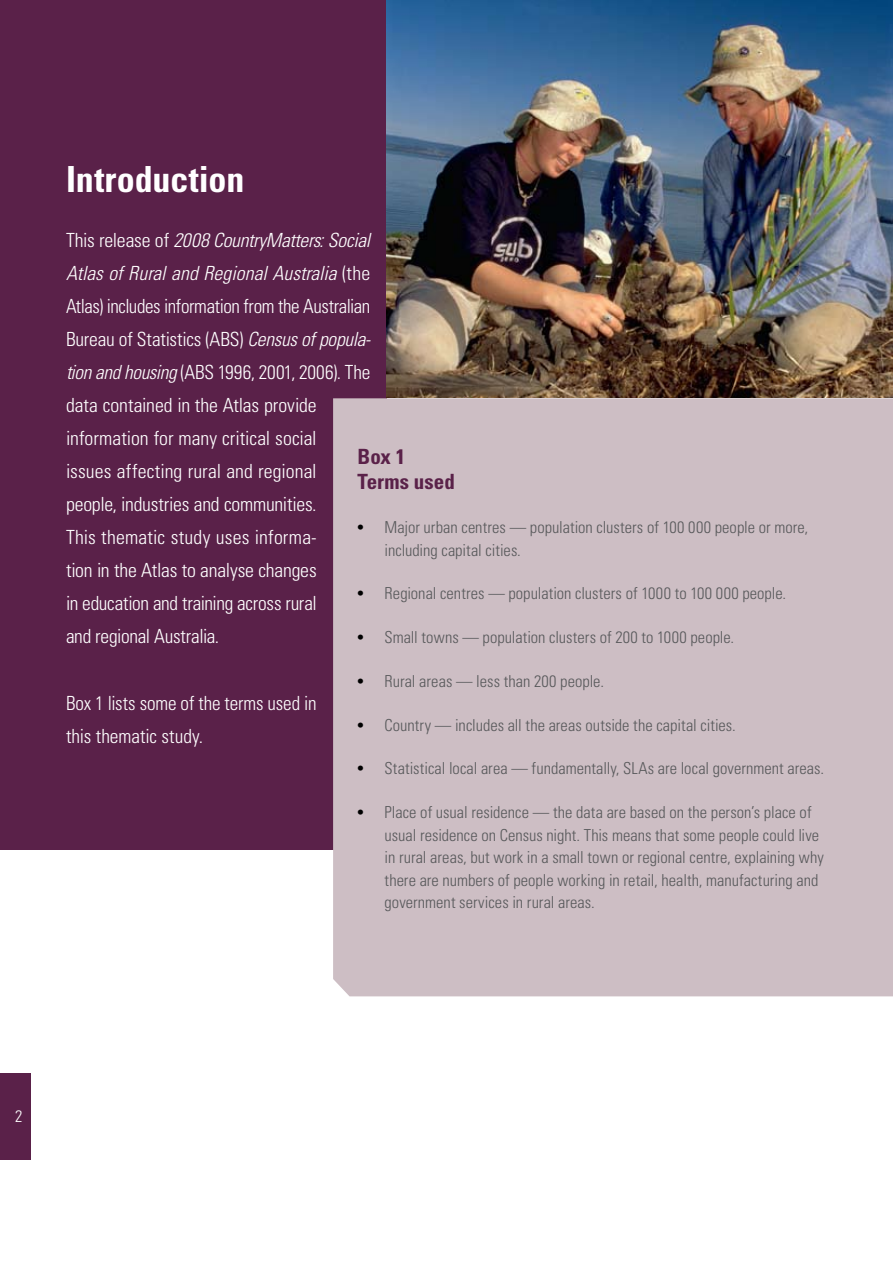
<style>
.page{position:relative;width:893px;height:1263px;background:#fff}
.page>*{position:absolute;margin:0;border:0;box-sizing:border-box;transform-origin:0 0}
.t1{font:700 condensed 36px "Univers";letter-spacing:-.005em;color:#fff}
.t2{font:700 condensed 21px/25.2px "Univers";color:#5a2149}
.t3{font:300 condensed 19.5px/33px "Univers";letter-spacing:-.01em;color:#fff}
.t4{font:300 condensed 16.5px/22.5px "Univers";color:#58595b}
.t5{font:300 condensed 16.5px "Univers";color:#fff}
.s1{font-style:italic}
.s2{font-family:"Times";font-weight:400;font-stretch:normal;font-size:18px;color:#000}
</style>
<div class="page">
<div style="left:0;top:0;width:387px;height:849px;background:#5a2149"></div>
<div style="left:333px;top:398px;width:560px;height:598px;background:#cdbec4"></div>
<div style="left:0;top:1073px;width:31px;height:86px;background:#5a2149"></div>
<img style="left:387px;top:0;width:506px;height:398px">
<h1 class="t1" style="left:66px;top:157px;width:180px">Introduction</h1>
<p class="t3" style="left:66px;top:223px;width:306px">This release of <span class="s1">2008 CountryMatters: Social Atlas of Rural and Regional Australia</span> (the Atlas) includes information from the Australian Bureau of Statistics (ABS) <span class="s1">Census of popula&shy;tion and housing</span> (ABS 1996, 2001, 2006). The data contained in the Atlas provide information for many critical social<br>issues affecting rural and regional people, industries and communities.<br>This thematic study uses informa-<br>tion in the Atlas to analyse changes<br>in education and training across rural<br>and regional Australia.</p>
<p class="t2" style="left:358px;top:444px;width:99px">Box 1<br>Terms used</p>
<p class="t4" style="left:385px;top:516px;width:425px;text-indent:-27px"><span class="s2">•</span> Major urban centres — population clusters of 100 000 people or more, including capital cities.</p>
<p class="t4" style="left:358px;top:582px;width:430px"><span class="s2">•</span> Regional centres — population clusters of 1000 to 100 000 people.</p>
<p class="t4" style="left:358px;top:626px;width:378px"><span class="s2">•</span> Small towns — population clusters of 200 to 1000 people.</p>
<p class="t4" style="left:358px;top:670px;width:248px"><span class="s2">•</span> Rural areas — less than 200 people.</p>
<p class="t4" style="left:358px;top:713px;width:380px"><span class="s2">•</span> Country — includes all the areas outside the capital cities.</p>
<p class="t4" style="left:358px;top:757px;width:468px"><span class="s2">•</span> Statistical local area — fundamentally, SLAs are local government areas.</p>
<p class="t4" style="left:385px;top:801px;width:441px;text-indent:-27px"><span class="s2">•</span> Place of usual residence — the data are based on the person’s place of usual residence on Census night. This means that some people could live in rural areas, but work in a small town or regional centre, explaining why there are numbers of people working in retail, health, manufacturing and government services in rural areas.</p>
<p class="t3" style="left:66px;top:686px;width:252px">Box 1 lists some of the terms used in this thematic study.</p>
<p class="t5" style="left:15px;top:1107px;width:9px">2</p>
</div>
